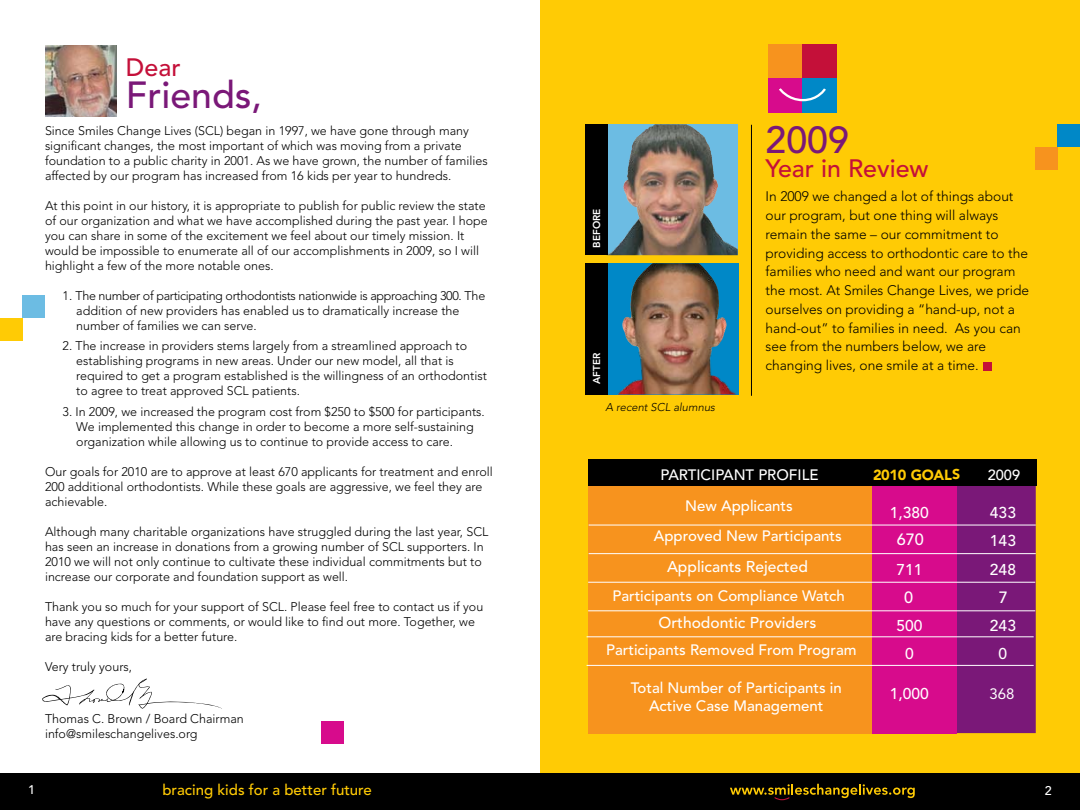
<style>
.page{position:relative;width:1080px;height:810px;background:#fff}
.page>*{position:absolute;margin:0;border:0;box-sizing:border-box;transform-origin:0 0}
.t1{font:500 37.5px "Avenir";color:#7a1878}
.t2{font:500 25px "Avenir";color:#c41039}
.t3{font:500 16.25px "Avenir";color:#fff}
.t4{font:500 15.62px/28.1px "Avenir";color:#fff}
.t5{font:500 15px/18.8px "Avenir";color:#fff;text-align:center}
.t6{font:500 15px "Avenir";color:#ffcb05}
.t7{font:15px "Avenir";color:#fff}
.t8{font:900 14.62px "Avenir";letter-spacing:-.025em;color:#ffcb05}
.t9{font:500 14.62px "Avenir";color:#fff}
.t10{font:300 13.75px/18.8px "Avenir";color:#000}
.t11{font:300 12.5px/15px "Avenir";color:#000}
.t12{font:500 12.5px "Avenir";color:#fff}
.t13{font:italic 300 11.25px "Avenir";color:#000}
.t14{font:800 10px "Avenir";color:#fff}
.s1{font-size:14.12px}
</style>
<div class="page">
<div style="left:0;top:773px;width:1080px;height:37px;background:#000"></div>
<div style="left:541px;top:0;width:539px;height:773px;background:#ffcb05"></div>
<img style="left:608px;top:263px;width:131px;height:132px">
<img style="left:622px;top:263px;width:30px;height:83px">
<hr style="left:751px;top:125px;width:1px;height:271px;background:#000">
<svg style="left:42px;top:678px;width:180px;height:31px"></svg>
<svg style="left:607px;top:124px;width:131px;height:131px;background:#78878d"></svg>
<img style="left:623px;top:124px;width:32px;height:99px">
<div style="left:585px;top:124px;width:22px;height:131px;background:#000"></div>
<div style="left:585px;top:264px;width:22px;height:131px;background:#000"></div>
<img style="left:45px;top:45px;width:71px;height:71px">
<div style="left:956px;top:486px;width:80px;height:247px;background:#7a1878"></div>
<div style="left:871px;top:485px;width:85px;height:248px;background:#d70b8c"></div>
<div style="left:588px;top:485px;width:284px;height:248px;background:#f7931e"></div>
<div style="left:588px;top:460px;width:448px;height:26px;background:#000"></div>
<hr style="left:589px;top:525px;width:447px;height:1px;background:#fff">
<hr style="left:589px;top:553px;width:447px;height:1px;background:#fff">
<hr style="left:588px;top:582px;width:447px;height:1px;background:#fff">
<hr style="left:588px;top:610px;width:447px;height:1px;background:#fff">
<hr style="left:587px;top:636px;width:447px;height:1px;background:#fff">
<hr style="left:587px;top:665px;width:447px;height:1px;background:#fff">
<div style="left:984px;top:363px;width:8px;height:8px;background:#c41039"></div>
<div style="left:22px;top:296px;width:23px;height:22px;background:#6cbce3"></div>
<div style="left:0;top:318px;width:22px;height:23px;background:#ffcb05"></div>
<div style="left:1057px;top:124px;width:23px;height:23px;background:#0088c7"></div>
<div style="left:1035px;top:147px;width:23px;height:23px;background:#f7931e"></div>
<div style="left:321px;top:721px;width:23px;height:23px;background:#d70b8c"></div>
<div style="left:768px;top:44px;width:35px;height:35px;background:#f7931e"></div>
<div style="left:802px;top:44px;width:35px;height:35px;background:#c41039"></div>
<div style="left:768px;top:78px;width:35px;height:35px;background:#d70b8c"></div>
<div style="left:802px;top:78px;width:35px;height:35px;background:#0088c7"></div>
<svg style="left:779px;top:88px;width:47px;height:14px"></svg>
<h2 class="t2" style="left:126px;top:53px;width:56px">Dear</h2>
<h1 class="t1" style="left:126px;top:73px;width:138px">Friends,</h1>
<p class="t11" style="left:45px;top:123px;width:444px">Since Smiles Change Lives (SCL) began in 1997, we have gone through many significant changes, the most important of which was moving from a private foundation to a public charity in 2001. As we have grown, the number of families affected by our program has increased from 16 kids per year to hundreds.</p>
<p class="t11" style="left:45px;top:198px;width:444px">At this point in our history, it is appropriate to publish for public review the state of our organization and what we have accomplished during the past year. I hope you can share in some of the excitement we feel about our timely mission. It would be impossible to enumerate all of our accomplishments in 2009, so I will highlight a few of the more notable ones.</p>
<p class="t11" style="left:76px;top:288px;width:411px;text-indent:-14px">1. The number of participating orthodontists nationwide is approaching 300. The addition of new providers has enabled us to dramatically increase the number of families we can serve.</p>
<p class="t11" style="left:76px;top:338px;width:412px;text-indent:-14px">2. The increase in providers stems largely from a streamlined approach to establishing programs in new areas. Under our new model, all that is required to get a program established is the willingness of an orthodontist to agree to treat approved SCL patients.</p>
<p class="t11" style="left:76px;top:404px;width:410px;text-indent:-14px">3. In 2009, we increased the program cost from $250 to $500 for participants.<br>We implemented this change in order to become a more self-sustaining organization while allowing us to continue to provide access to care.</p>
<p class="t11" style="left:45px;top:464px;width:449px">Our goals for 2010 are to approve at least 670 applicants for treatment and enroll<br>200 additional orthodontists. While these goals are aggressive, we feel they are achievable.</p>
<p class="t11" style="left:45px;top:524px;width:445px">Although many charitable organizations have struggled during the last year, SCL has seen an increase in donations from a growing number of SCL supporters. In 2010 we will not only continue to cultivate these individual commitments but to increase our corporate and foundation support as well.</p>
<p class="t11" style="left:45px;top:599px;width:440px">Thank you so much for your support of SCL. Please feel free to contact us if you have any questions or comments, or would like to find out more. Together, we are bracing kids for a better future.</p>
<p class="t11" style="left:45px;top:659px;width:89px">Very truly yours,</p>
<p class="t11" style="left:45px;top:712px;width:200px">Thomas C. Brown / Board Chairman info@smileschangelives.org</p>
<p class="t14" style="left:591px;top:248px;width:41px;rotate:-90deg">BEFORE</p>
<p class="t14" style="left:591px;top:384px;width:33px;rotate:-90deg">AFTER</p>
<p class="t13" style="left:606px;top:401px;width:111px">A recent SCL alumnus</p>
<h1 class="t1" style="left:766px;top:118px;width:85px">2009</h1>
<h2 class="t2" style="left:766px;top:154px;width:164px">Year in Review</h2>
<p class="t10" style="left:766px;top:187px;width:265px">In 2009 we changed a lot of things about our program, but one thing will always remain the same – our commitment to providing access to orthodontic care to the families who need and want our program the most. At Smiles Change Lives, we pride ourselves on providing a “hand-up, not a hand-out” to families in need. As you can see from the numbers below, we are changing lives, one smile at a time.</p>
<p class="t5" style="left:661px;top:465px;width:160px">PARTICIPANT PROFILE</p>
<p class="t8" style="left:873px;top:466px;width:89px">2010 GOAL<span class="s1">S</span></p>
<p class="t9" style="left:988px;top:466px;width:34px">2009</p>
<p class="t5" style="left:685px;top:497px;width:109px">New Applicants</p>
<p class="t4" style="left:890px;top:499px;width:41px">1,380</p>
<p class="t4" style="left:990px;top:499px;width:28px">433<br>143</p>
<p class="t4" style="left:896px;top:555px;width:28px">711</p>
<p class="t4" style="left:990px;top:555px;width:28px">248</p>
<p class="t5" style="left:654px;top:527px;width:189px">Approved New Participants</p>
<h3 class="t3" style="left:897px;top:530px;width:29px">670</h3>
<p class="t4" style="left:667px;top:553px;width:142px">Applicants Rejected</p>
<p class="t4" style="left:658px;top:609px;width:159px">Orthodontic Providers</p>
<p class="t5" style="left:612px;top:587px;width:234px">Participants on Compliance Watch</p>
<p class="t5" style="left:606px;top:641px;width:252px">Participants Removed From Program</p>
<p class="t5" style="left:631px;top:679px;width:213px">Total Number of Participants in<br>Active Case Management</p>
<h3 class="t3" style="left:904px;top:588px;width:11px">0</h3>
<h3 class="t3" style="left:999px;top:588px;width:11px">7</h3>
<p class="t4" style="left:896px;top:612px;width:28px">500</p>
<p class="t4" style="left:990px;top:612px;width:28px">243</p>
<p class="t4" style="left:905px;top:640px;width:10px">0</p>
<p class="t4" style="left:999px;top:640px;width:10px">0</p>
<p class="t4" style="left:890px;top:680px;width:41px">1,000</p>
<p class="t7" style="left:989px;top:685px;width:27px">368</p>
<p class="t6" style="left:162px;top:781px;width:211px">bracing kids for a better future</p>
<p class="t12" style="left:28px;top:782px;width:8px">1</p>
<p class="t12" style="left:1045px;top:783px;width:8px">2</p>
</div>
